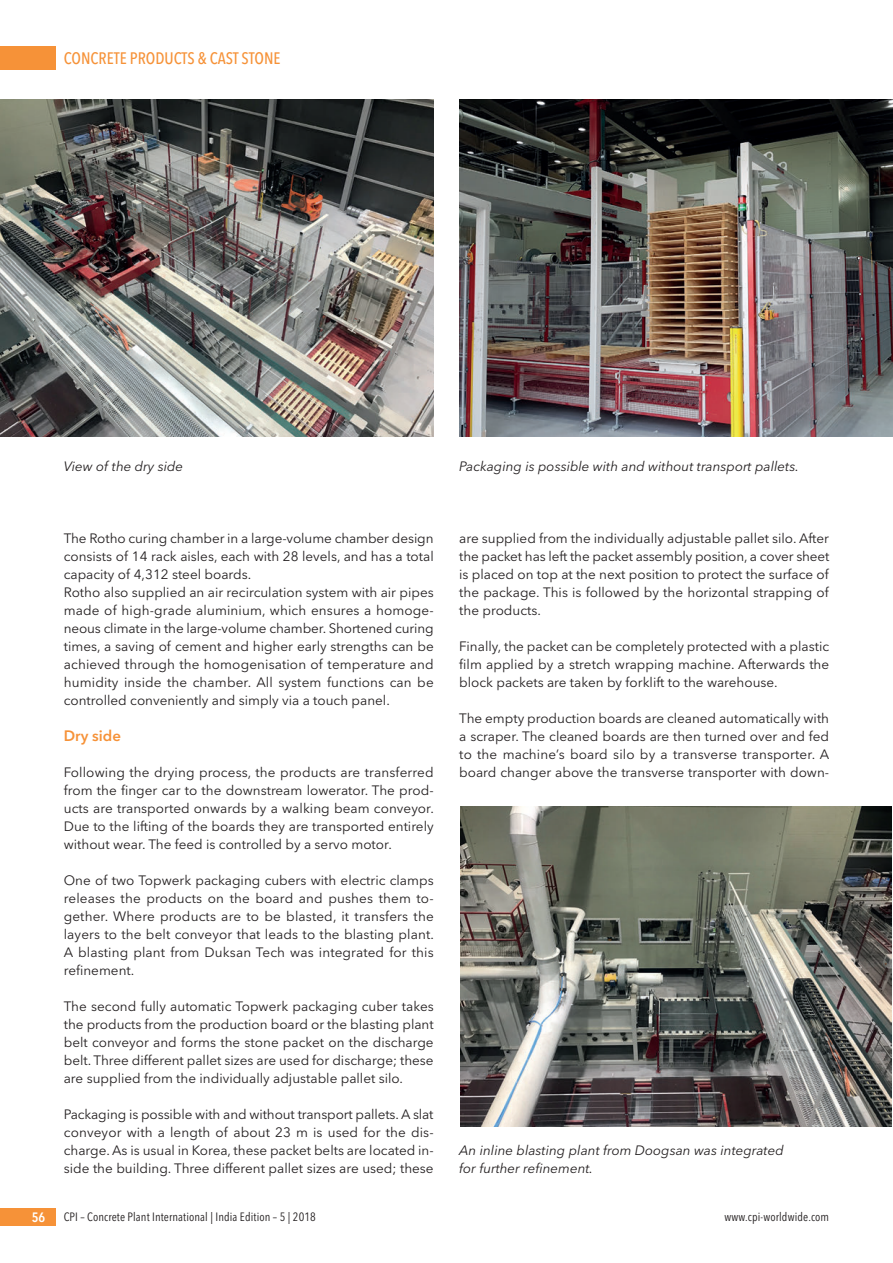
<style>
.page{position:relative;width:893px;height:1263px;background:#fff}
.page>*{position:absolute;margin:0;border:0;box-sizing:border-box;transform-origin:0 0}
.t1{font:500 16.5px "Avenir Next Condensed";color:#f69238}
.t2{font:600 15px "Avenir Next";color:#f69238}
.t3{font:13.5px/18px "Avenir Next";color:#231f20;text-align:justify}
.t4{font:italic 13.5px/18px "Avenir Next";color:#231f20}
.t5{font:600 13.5px "Avenir Next Condensed";color:#fff}
.t6{font:12px "Avenir Next Condensed";letter-spacing:.01em;color:#231f20}
</style>
<div class="page">
<div style="left:0;top:47px;width:55px;height:23px;background:#f69238"></div>
<div style="left:0;top:1208px;width:55px;height:18px;background:#f69238"></div>
<img style="left:0;top:100px;width:434px;height:336px">
<img style="left:459px;top:100px;width:434px;height:336px">
<img style="left:460px;top:806px;width:432px;height:321px">
<p class="t1" style="left:64px;top:51px;width:218px">CONCRETE PRODUCTS &amp; CAST STONE</p>
<p class="t4" style="left:64px;top:458px;width:121px">View of the dry side</p>
<p class="t4" style="left:459px;top:458px;width:341px">Packaging is possible with and without transport pallets.</p>
<p class="t5" style="left:32px;top:1211px;width:15px">56</p>
<p class="t3" style="left:64px;top:530px;width:371px;text-align:left">The Rotho curing chamber in a large-volume chamber design consists of 14 rack aisles, each with 28 levels, and has a total capacity of 4,312 steel boards.<br>Rotho also supplied an air recirculation system with air pipes made of high-grade aluminium, which ensures a homoge&shy;neous climate in the large-volume chamber. Shortened curing times, a saving of cement and higher early strengths can be achieved through the homogenisation of temperature and humidity inside the chamber. All system functions can be controlled conveniently and simply via a touch panel.</p>
<p class="t2" style="left:64px;top:729px;width:59px">Dry side</p>
<p class="t3" style="left:64px;top:764px;width:372px">Following the drying process, the products are transferred from the finger car to the downstream lowerator. The prod&shy;ucts are transported onwards by a walking beam conveyor.<br>Due to the lifting of the boards they are transported entirely without wear. The feed is controlled by a servo motor.</p>
<p class="t3" style="left:64px;top:872px;width:372px">One of two Topwerk packaging cubers with electric clamps releases the products on the board and pushes them to&shy;gether. Where products are to be blasted, it transfers the layers to the belt conveyor that leads to the blasting plant.<br>A blasting plant from Duksan Tech was integrated for this refinement.</p>
<p class="t3" style="left:64px;top:998px;width:372px">The second fully automatic Topwerk packaging cuber takes the products from the production board or the blasting plant belt conveyor and forms the stone packet on the discharge belt. Three different pallet sizes are used for discharge; these are supplied from the individually adjustable pallet silo.</p>
<p class="t3" style="left:64px;top:1106px;width:371px">Packaging is possible with and without transport pallets. A slat conveyor with a length of about 23 m is used for the dis&shy;charge. As is usual in Korea, these packet belts are located in&shy;side the building. Three different pallet sizes are used; these</p>
<p class="t3" style="left:459px;top:530px;width:372px">are supplied from the individually adjustable pallet silo. After the packet has left the packet assembly position, a cover sheet is placed on top at the next position to protect the surface of the package. This is followed by the horizontal strapping of the products.</p>
<p class="t3" style="left:459px;top:638px;width:371px">Finally, the packet can be completely protected with a plastic film applied by a stretch wrapping machine. Afterwards the block packets are taken by forklift to the warehouse.</p>
<p class="t3" style="left:459px;top:710px;width:372px">The empty production boards are cleaned automatically with a scraper. The cleaned boards are then turned over and fed to the machine’s board silo by a transverse transporter. A board changer above the transverse transporter with down-</p>
<p class="t4" style="left:459px;top:1142px;width:326px">An inline blasting plant from Doogsan was integrated for further refinement.</p>
<p class="t6" style="left:64px;top:1209px;width:254px">CPI – Concrete Plant International | India Edition – 5 | 2018</p>
<p class="t6" style="left:725px;top:1209px;width:106px">www.cpi-worldwide.com</p>
</div>
